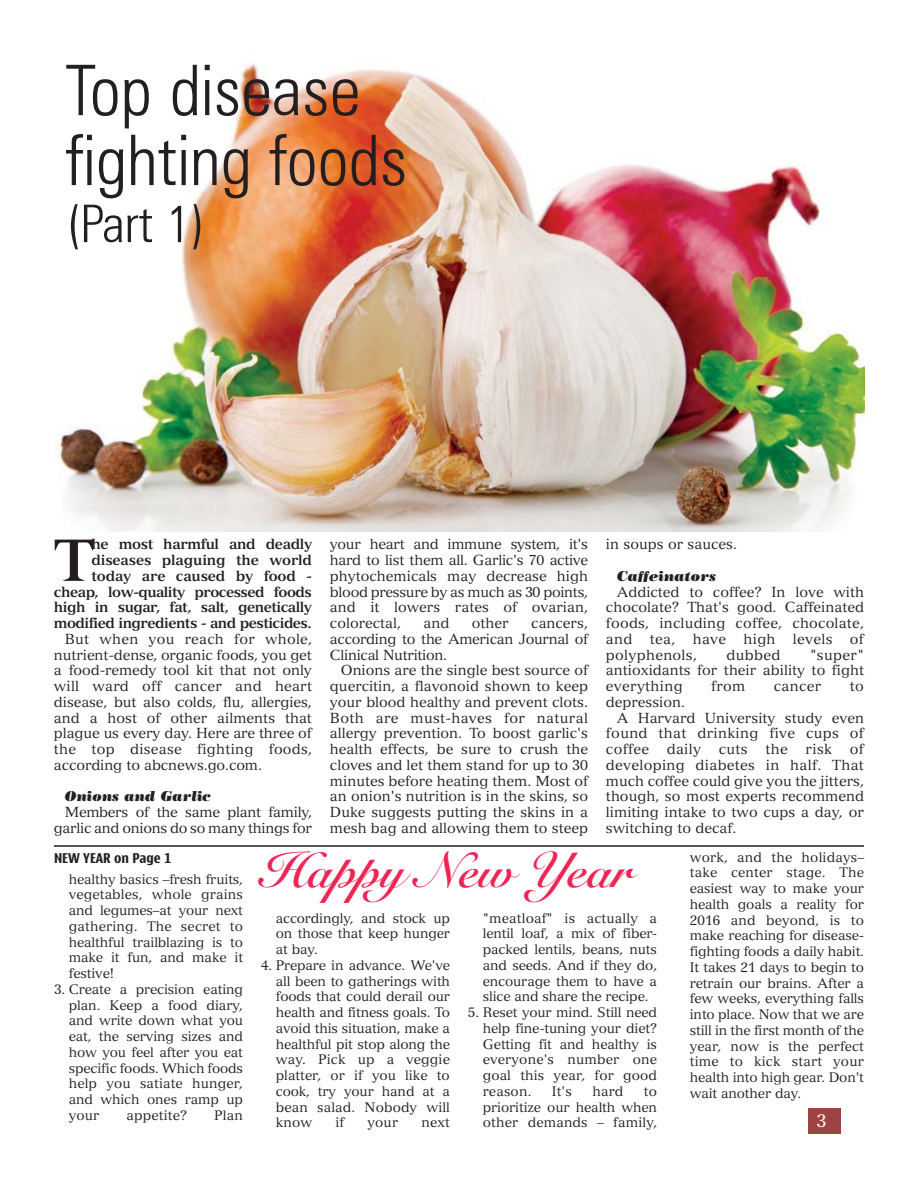
<style>
.page{position:relative;width:918px;height:1188px;background:#fff}
.page>*{position:absolute;margin:0;border:0;box-sizing:border-box;transform-origin:0 0}
.t1{font:300 condensed 69.9px/69.9px "Zurich BT";color:#231f20}
.t2{font:700 57.9px "Versailles";color:#231f20}
.t3{font:300 condensed 52.05px "Zurich BT";color:#231f20}
.t4{font:49.5px "Snell Roundhand Bold Script";color:#ee2554}
.t5{font:18px "Versailles";color:#fff}
.t6{font:14.25px/15.8px "Versailles";color:#231f20;text-align:justify}
.t7{font:700 14.25px/15.8px "Versailles";letter-spacing:-.035em;color:#231f20;text-align:right}
.t8{font:14.25px "Versailles";letter-spacing:.02em;color:#231f20}
.t9{font:14.25px/15.8px "Versailles";letter-spacing:-.02em;color:#231f20;text-align:right}
.t10{font:italic 14.25px "Bodoni Poster";color:#231f20}
.t11{font:13.5px/15.8px "Versailles";letter-spacing:-.01em;color:#231f20;text-align:justify}
.t12{font:700 13.5px "Nokia Sans Cn";color:#231f20}
.t13{font:13.5px "Versailles";letter-spacing:.01em;color:#231f20}
</style>
<div class="page">
<img style="left:59px;top:64px;width:805px;height:468px">
<div style="left:808px;top:1108px;width:32px;height:26px;background:#9c4441"></div>
<hr style="left:54px;top:845px;width:810px;height:2px;background:#231f20">
<h1 class="t1" style="left:66px;top:61px;width:343px">Top disease fighting foods</h1>
<h3 class="t3" style="left:66px;top:205px;width:140px">(Part 1)</h3>
<p class="t7" style="left:54px;top:538px;width:260px">he most harmful and deadly diseases plaguing the world today are caused by food - cheap, low-quality processed foods high in sugar, fat, salt, genetically modified ingredients - and pesticides.</p>
<p class="t6" style="left:54px;top:632px;width:260px;text-indent:11px">But when you reach for whole, nutrient-dense, organic foods, you get a food-remedy tool kit that not only will ward off cancer and heart disease, but also colds, flu, allergies, and a host of other ailments that plague us every day. Here are three of the top disease fighting foods, according to abcnews.go.com.</p>
<p class="t10" style="left:65px;top:791px;width:148px">Onions and Garlic</p>
<p class="t9" style="left:54px;top:806px;width:260px">Members of the same plant family, garlic and onions do so many things for</p>
<h2 class="t2" style="left:54px;top:540px;width:41px">T</h2>
<p class="t6" style="left:330px;top:538px;width:260px">your heart and immune system, it's hard to list them all. Garlic's 70 active phytochemicals may decrease high blood pressure by as much as 30 points, and it lowers rates of ovarian, colorectal,</p>
<p class="t6" style="left:423px;top:617px;width:27px">and</p>
<p class="t6" style="left:472px;top:617px;width:38px">other</p>
<p class="t6" style="left:330px;top:617px;width:260px;text-indent:201px">cancers, according to the American Journal of Clinical Nutrition.</p>
<p class="t6" style="left:330px;top:664px;width:260px;text-indent:11px">Onions are the single best source of quercitin, a flavonoid shown to keep your blood healthy and prevent clots.<br>Both are must-haves for natural allergy prevention. To boost garlic's health effects, be sure to crush the cloves and let them stand for up to 30 minutes before heating them. Most of an onion's nutrition is in the skins, so Duke suggests putting the skins in a mesh bag and allowing them to steep</p>
<p class="t6" style="left:606px;top:538px;width:133px">in soups or sauces.</p>
<p class="t10" style="left:617px;top:571px;width:101px">Caffeinators</p>
<p class="t6" style="left:606px;top:585px;width:260px;text-indent:11px">Addicted to coffee? In love with chocolate? That's good. Caffeinated foods, including coffee, chocolate, and tea, have high levels of polyphenols,</p>
<p class="t6" style="left:606px;top:648px;width:260px;text-indent:204px">"super" antioxidants for their ability to fight everything</p>
<p class="t6" style="left:727px;top:648px;width:55px">dubbed</p>
<p class="t6" style="left:711px;top:680px;width:36px">from</p>
<p class="t6" style="left:774px;top:680px;width:49px">cancer</p>
<p class="t6" style="left:850px;top:680px;width:16px">to</p>
<p class="t6" style="left:606px;top:695px;width:81px">depression.</p>
<p class="t6" style="left:617px;top:711px;width:249px">A Harvard University study even</p>
<p class="t8" style="left:606px;top:728px;width:259px">found that drinking five cups of</p>
<p class="t8" style="left:606px;top:744px;width:259px">coffee daily cuts the risk of</p>
<p class="t8" style="left:606px;top:760px;width:259px">developing diabetes in half. That</p>
<p class="t6" style="left:606px;top:774px;width:260px">much coffee could give you the jitters,</p>
<p class="t6" style="left:606px;top:790px;width:260px">though, so most experts recommend</p>
<p class="t6" style="left:606px;top:806px;width:260px">limiting intake to two cups a day, or</p>
<p class="t6" style="left:606px;top:821px;width:132px">switching to decaf.</p>
<p class="t12" style="left:54px;top:853px;width:119px">NEW YEAR on Page 1</p>
<p class="t11" style="left:69px;top:872px;width:176px">healthy basics –fresh fruits, vegetables, whole grains and legumes–at your next gathering. The secret to healthful trailblazing is to make it fun, and make it festive!</p>
<p class="t11" style="left:69px;top:983px;width:176px;text-indent:-15px">3. Create a precision eating plan. Keep a food diary, and write down what you eat, the serving sizes and how you feel after you eat specific foods. Which foods help you satiate hunger, and which ones ramp up your</p>
<p class="t13" style="left:127px;top:1110px;width:62px">appetite?</p>
<p class="t11" style="left:214px;top:1109px;width:30px">Plan</p>
<h3 class="t4" style="left:261px;top:853px;width:373px">Happy New Year</h3>
<p class="t11" style="left:276px;top:911px;width:176px">accordingly, and stock up on those that keep hunger at bay.</p>
<p class="t11" style="left:276px;top:959px;width:176px;text-indent:-15px">4. Prepare in advance. We've all been to gatherings with foods that could derail our health and fitness goals. To avoid this situation, make a healthful pit stop along the way. Pick up a veggie platter, or if you like to cook, try your hand at a bean salad. Nobody will know</p>
<p class="t11" style="left:335px;top:1116px;width:10px">if</p>
<p class="t11" style="left:368px;top:1116px;width:32px">your</p>
<p class="t11" style="left:422px;top:1116px;width:30px">next</p>
<p class="t11" style="left:483px;top:911px;width:176px">"meatloaf" is actually a lentil loaf, a mix of fiber&shy;packed lentils, beans, nuts and seeds. And if they do, encourage them to have a slice and share the recipe.</p>
<p class="t11" style="left:483px;top:1006px;width:176px;text-indent:-15px">5. Reset your mind. Still need help fine-tuning your diet?<br>Getting fit and healthy is everyone's number one goal this year, for good reason.</p>
<p class="t11" style="left:552px;top:1085px;width:22px">It's</p>
<p class="t11" style="left:592px;top:1085px;width:32px">hard</p>
<p class="t11" style="left:483px;top:1085px;width:176px;text-indent:161px">to prioritize our health when other demands – family,</p>
<p class="t11" style="left:690px;top:850px;width:176px">work, and the holidays– take center stage. The easiest way to make your health goals a reality for 2016 and beyond, is to make reaching for disease&shy;fighting foods a daily habit.<br>It takes 21 days to begin to retrain our brains. After a few weeks, everything falls into place. Now that we are still in the first month of the year, now is the perfect time to kick start your health into high gear. Don't wait another day.</p>
<h3 class="t5" style="left:817px;top:1114px;width:12px">3</h3>
</div>
